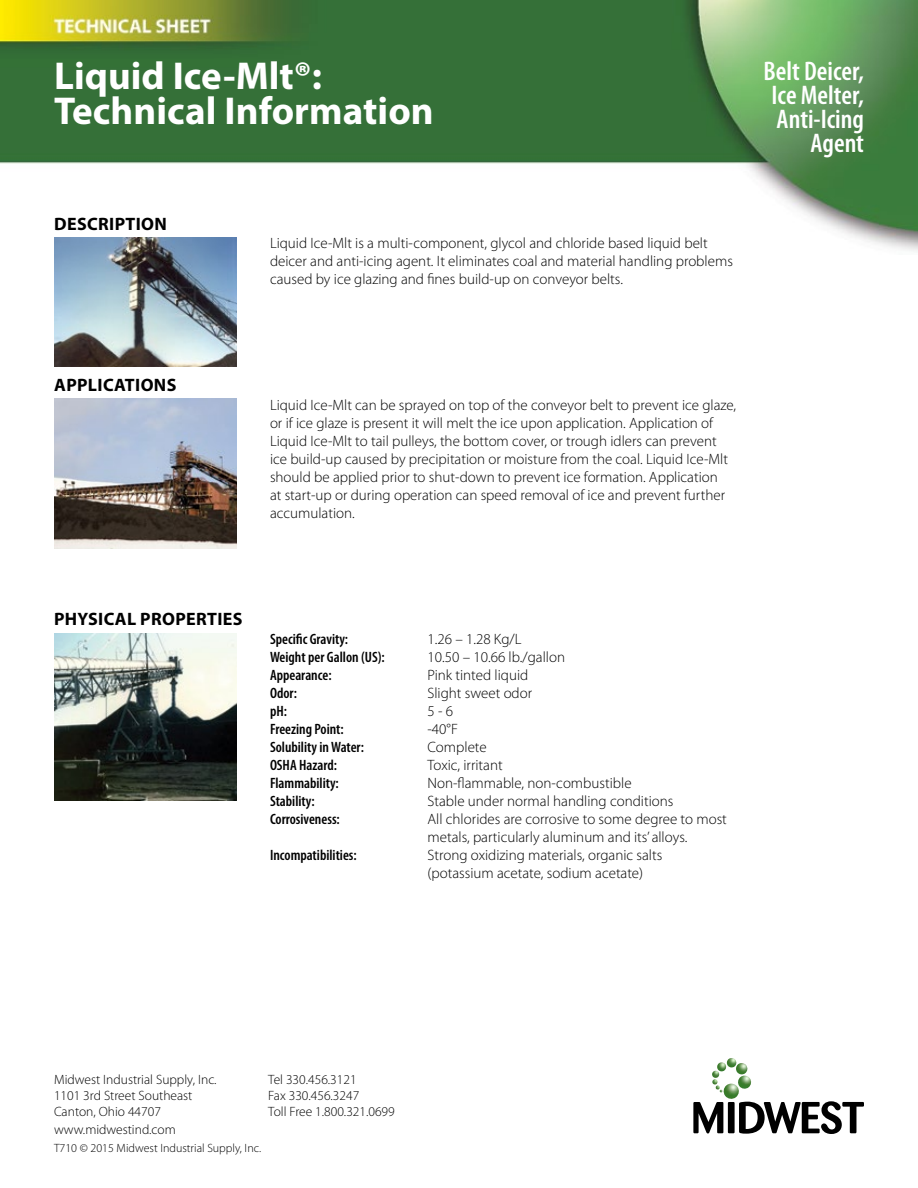
<style>
.page{position:relative;width:918px;height:1188px;background:#fff}
.page>*{position:absolute;margin:0;border:0;box-sizing:border-box;transform-origin:0 0}
.t1{font:700 39px/36px "Myriad Pro";color:#fff}
.t2{font:600 condensed 27px/24px "Myriad Pro";color:#fff;text-align:right}
.t3{font:700 18px "Myriad Pro";letter-spacing:.02em;color:#000}
.t4{font:300 15px/18px "Myriad Pro";color:#000}
.t5{font:600 condensed 15px "Myriad Pro";color:#000}
.t6{font:300 13.5px/16.2px "Myriad Pro";color:#000}
.t7{font:300 12px "Myriad Pro";color:#000}
</style>
<div class="page">
<img style="left:0;top:0;width:918px;height:252px">
<img style="left:54px;top:398px;width:183px;height:150px">
<img style="left:54px;top:237px;width:183px;height:129px">
<img style="left:54px;top:633px;width:183px;height:167px">
<div style="left:728px;top:1102px;width:7px;height:31px;background:#000"></div>
<svg style="left:693px;top:1102px;width:30px;height:31px"></svg>
<svg style="left:739px;top:1101px;width:125px;height:33px"></svg>
<img style="left:724px;top:1093px;width:15px;height:6px">
<img style="left:748px;top:1077px;width:4px;height:11px">
<svg style="left:712px;top:1058px;width:36px;height:35px"></svg>
<h1 class="t1" style="left:54px;top:56px;width:381px">Liquid Ice-Mlt®:<br>Technical Information</h1>
<h2 class="t2" style="left:763px;top:58px;width:102px">Belt Deicer,<br>Ice Melter,<br>Anti-Icing<br>Agent</h2>
<p class="t3" style="left:54px;top:212px;width:114px">DESCRIPTION</p>
<p class="t3" style="left:54px;top:373px;width:124px">APPLICATIONS</p>
<p class="t4" style="left:270px;top:234px;width:464px">Liquid Ice-Mlt is a multi-component, glycol and chloride based liquid belt deicer and anti-icing agent. It eliminates coal and material handling problems caused by ice glazing and fines build-up on conveyor belts.</p>
<p class="t4" style="left:270px;top:396px;width:468px">Liquid Ice-Mlt can be sprayed on top of the conveyor belt to prevent ice glaze, or if ice glaze is present it will melt the ice upon application. Application of Liquid Ice-Mlt to tail pulleys, the bottom cover, or trough idlers can prevent ice build-up caused by precipitation or moisture from the coal. Liquid Ice-Mlt should be applied prior to shut-down to prevent ice formation. Application<br>at start-up or during operation can speed removal of ice and prevent further accumulation.</p>
<p class="t3" style="left:54px;top:607px;width:190px">PHYSICAL PROPERTIES</p>
<p class="t5" style="left:270px;top:630px;width:80px">Specific Gravity:</p>
<p class="t4" style="left:428px;top:630px;width:96px">1.26 – 1.28 Kg/L</p>
<p class="t5" style="left:270px;top:648px;width:116px">Weight per Gallon (US):</p>
<p class="t4" style="left:428px;top:648px;width:139px">10.50 – 10.66 lb./gallon</p>
<p class="t5" style="left:270px;top:666px;width:63px">Appearance:</p>
<p class="t4" style="left:428px;top:666px;width:102px">Pink tinted liquid</p>
<p class="t5" style="left:270px;top:684px;width:28px">Odor:</p>
<p class="t4" style="left:428px;top:684px;width:106px">Slight sweet odor</p>
<p class="t5" style="left:270px;top:702px;width:18px">pH:</p>
<p class="t4" style="left:428px;top:702px;width:27px">5 - 6</p>
<p class="t5" style="left:270px;top:720px;width:75px">Freezing Point:</p>
<p class="t4" style="left:428px;top:720px;width:32px">-40°F</p>
<p class="t5" style="left:270px;top:738px;width:95px">Solubility in Water:</p>
<p class="t4" style="left:428px;top:738px;width:61px">Complete</p>
<p class="t5" style="left:270px;top:756px;width:68px">OSHA Hazard:</p>
<p class="t4" style="left:428px;top:756px;width:77px">Toxic, irritant</p>
<p class="t5" style="left:270px;top:774px;width:70px">Flammability:</p>
<p class="t4" style="left:428px;top:774px;width:206px">Non-flammable, non-combustible</p>
<p class="t5" style="left:270px;top:792px;width:46px">Stability:</p>
<p class="t4" style="left:428px;top:792px;width:247px">Stable under normal handling conditions</p>
<p class="t5" style="left:270px;top:810px;width:71px">Corrosiveness:</p>
<p class="t4" style="left:428px;top:810px;width:301px">All chlorides are corrosive to some degree to most metals, particularly aluminum and its’ alloys.</p>
<p class="t5" style="left:270px;top:846px;width:88px">Incompatibilities:</p>
<p class="t4" style="left:428px;top:846px;width:236px">Strong oxidizing materials, organic salts (potassium acetate, sodium acetate)</p>
<p class="t6" style="left:54px;top:1071px;width:164px">Midwest Industrial Supply, Inc.<br>1101 3rd Street Southeast<br>Canton, Ohio 44707</p>
<p class="t6" style="left:54px;top:1121px;width:123px">www.midwestind.com</p>
<p class="t7" style="left:54px;top:1141px;width:209px">T710 © 2015 Midwest Industrial Supply, Inc.</p>
<p class="t6" style="left:268px;top:1071px;width:128px">Tel 330.456.3121<br>Fax 330.456.3247<br>Toll Free 1.800.321.0699</p>
</div>
